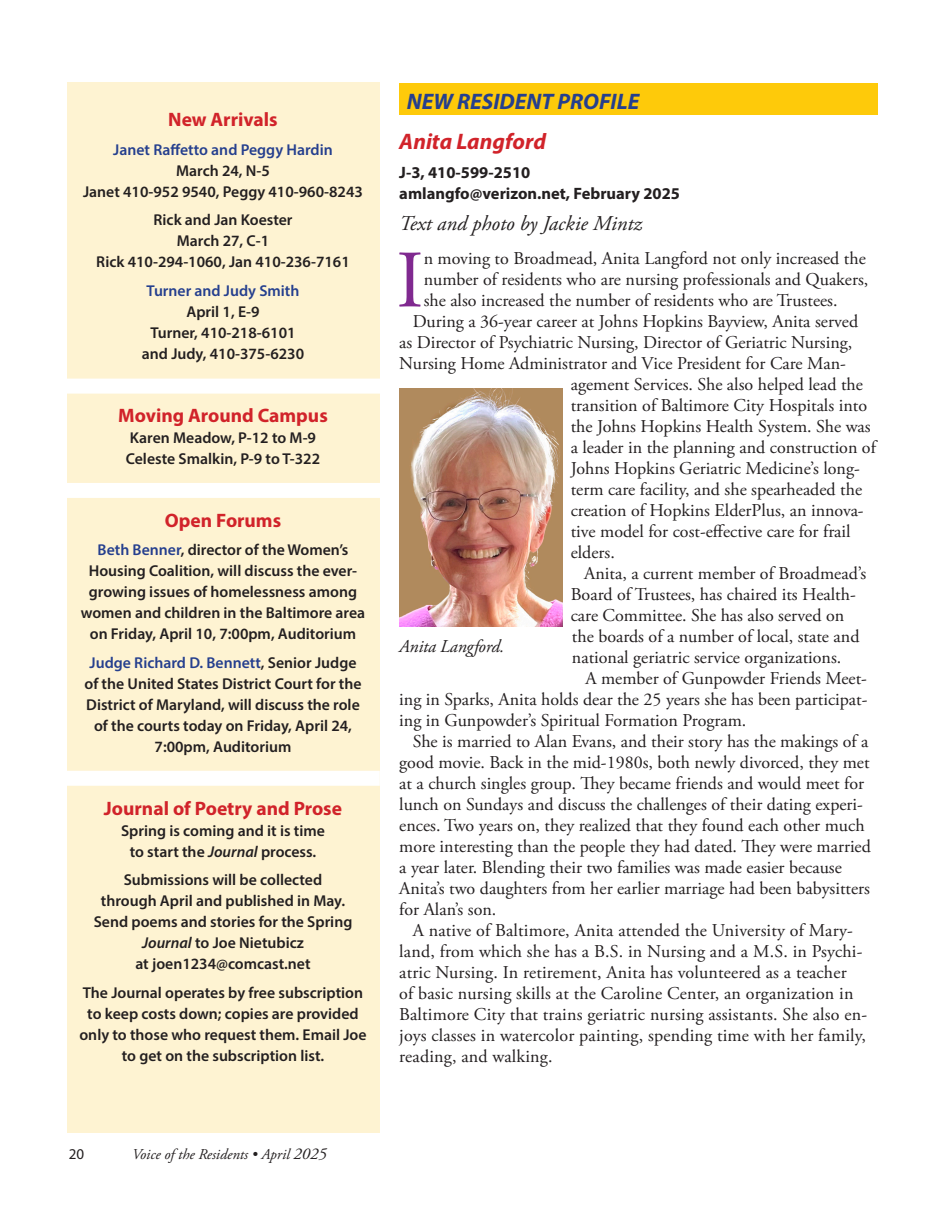
<style>
.page{position:relative;width:945px;height:1215px;background:#fff}
.page>*{position:absolute;margin:0;border:0;box-sizing:border-box;transform-origin:0 0}
.Text_with_drop_cap{font:81.3px "Adobe Garamond Pro";color:#802990}
.Headline_Secondary{font:italic 700 22.5px "Myriad Pro";color:#253f8e}
.Headline_Secondary-2{font:italic 700 22.5px "Myriad Pro";color:#d1232a}
.Byline{font:italic 21px "Adobe Garamond Pro";color:#231f20}
.Boxed_Items_Headers{font:700 19.5px "Myriad Pro";color:#d1232a}
.Text_stories{font:18px/21px "Adobe Garamond Pro";color:#231f20}
.Text_with_drop_cap-2{font:18px/21px "Adobe Garamond Pro";color:#231f20}
.Headline_Secondary-3{font:italic 18px "Adobe Garamond Pro";letter-spacing:-.01em;color:#231f20}
.Text_no_indent__no_space{font:700 16.5px "Myriad Pro";color:#231f20}
.Boxed_Items_Myriad_Semi{font:600 15.75px/21px "Myriad Pro";color:#231f20;text-align:center}
.Boxed_Items_Myriad_Semi-2{font:600 15.75px "Myriad Pro";color:#253f8e}
.t1{font:italic 15px "Adobe Garamond Pro";color:#231f20}
.t2{font:15px "Myriad Pro";color:#231f20}
.s1{color:#253f8e}
.s2{font-style:italic}
.s3{font-size:16.5px}
</style>
<div class="page">
<div style="left:399px;top:84px;width:479px;height:31px;background:#feca0a"></div>
<div style="left:68px;top:82px;width:312px;height:1051px;background:#fef3d2"></div>
<div style="left:62px;top:771px;width:318px;height:15px;background:#fff"></div>
<img style="left:399px;top:388px;width:164px;height:239px">
<div style="left:62px;top:379px;width:330px;height:15px;background:#fff"></div>
<div style="left:62px;top:483px;width:330px;height:15px;background:#fff"></div>
<p class="Boxed_Items_Headers" style="left:168px;top:107px;width:111px">New Arrivals</p>
<p class="Boxed_Items_Myriad_Semi-2" style="left:113px;top:139px;width:221px">Janet Raffetto and Peggy Hardin</p>
<p class="Boxed_Items_Myriad_Semi" style="left:176px;top:160px;width:95px">March 24, N-5</p>
<p class="Boxed_Items_Myriad_Semi" style="left:83px;top:181px;width:281px">Janet 410-952 9540, Peggy 410-960-8243</p>
<p class="Boxed_Items_Myriad_Semi" style="left:153px;top:209px;width:141px">Rick and Jan Koester</p>
<p class="Boxed_Items_Myriad_Semi" style="left:177px;top:230px;width:94px">March 27, C-1</p>
<p class="Boxed_Items_Myriad_Semi" style="left:96px;top:251px;width:255px">Rick 410-294-1060, Jan 410-236-7161</p>
<p class="Boxed_Items_Myriad_Semi-2" style="left:147px;top:280px;width:154px">Turner and Judy Smith</p>
<p class="Boxed_Items_Myriad_Semi" style="left:187px;top:301px;width:75px">April 1, E-9</p>
<p class="Boxed_Items_Myriad_Semi" style="left:150px;top:322px;width:147px">Turner, 410-218-6101</p>
<p class="Boxed_Items_Myriad_Semi" style="left:142px;top:343px;width:164px">and Judy, 410-375-6230</p>
<p class="Boxed_Items_Headers" style="left:118px;top:402px;width:211px">Moving Around Campus</p>
<p class="Boxed_Items_Myriad_Semi" style="left:130px;top:427px;width:188px">Karen Meadow, P-12 to M-9</p>
<p class="Boxed_Items_Myriad_Semi" style="left:126px;top:448px;width:196px">Celeste Smalkin, P-9 to T-322</p>
<p class="Boxed_Items_Headers" style="left:165px;top:507px;width:118px">Open Forums</p>
<p class="Boxed_Items_Myriad_Semi" style="left:81px;top:539px;width:286px"><span class="s1">Beth Benner</span>, director of the Women’s Housing Coalition, will discuss the ever&shy;growing issues of homelessness among women and children in the Baltimore area on Friday, April 10, 7:00pm, Auditorium</p>
<p class="Boxed_Items_Myriad_Semi" style="left:84px;top:652px;width:279px"><span class="s1">Judge Richard D. Bennett</span>, Senior Judge of the United States District Court for the District of Maryland, will discuss the role of the courts today on Friday, April 24, 7:00pm, Auditorium</p>
<p class="Boxed_Items_Headers" style="left:104px;top:795px;width:240px">Journal of Poetry and Prose</p>
<p class="Boxed_Items_Myriad_Semi" style="left:121px;top:820px;width:205px">Spring is coming and it is time</p>
<p class="Boxed_Items_Myriad_Semi" style="left:130px;top:841px;width:188px">to start the <span class="s2">Journal</span> process.</p>
<p class="Boxed_Items_Myriad_Semi" style="left:124px;top:869px;width:200px">Submissions will be collected</p>
<p class="Boxed_Items_Myriad_Semi" style="left:101px;top:890px;width:246px">through April and published in May.</p>
<p class="Boxed_Items_Myriad_Semi" style="left:94px;top:911px;width:260px">Send poems and stories for the Spring<br><span class="s2">Journal</span> to Joe Nietubicz</p>
<p class="Boxed_Items_Myriad_Semi" style="left:135px;top:953px;width:177px">at joen1234@comcast.net</p>
<p class="Boxed_Items_Myriad_Semi" style="left:79px;top:982px;width:289px">The Journal operates by free subscription to keep costs down; copies are provided only to those who request them. Email Joe to get on the subscription list.</p>
<p class="Headline_Secondary" style="left:407px;top:87px;width:234px">NEW RESIDENT PROFILE</p>
<p class="Headline_Secondary-2" style="left:399px;top:127px;width:148px">Anita Langford</p>
<p class="Text_no_indent__no_space" style="left:399px;top:162px;width:133px">J-3, 410-599-2510</p>
<p class="Text_no_indent__no_space" style="left:399px;top:183px;width:282px">amlangfo@verizon.net, February 2025</p>
<p class="Byline" style="left:399px;top:211px;width:244px">Text and photo by Jackie Mintz</p>
<p class="Text_with_drop_cap" style="left:396px;top:232px;width:29px">I</p>
<p class="Text_with_drop_cap-2" style="left:424px;top:249px;width:446px">n moving to Broadmead, Anita Langford not only increased the number of residents who are nursing professionals and Quakers, she also increased the number of residents who are Trustees.</p>
<p class="Text_stories" style="left:413px;top:312px;width:447px">During a 36-year career at Johns Hopkins Bayview, Anita served</p>
<p class="Text_stories" style="left:399px;top:333px;width:455px">as Director of Psychiatric Nursing, Director of Geriatric Nursing,</p>
<p class="Text_stories" style="left:399px;top:354px;width:448px">Nursing Home Administrator and Vice President for Care Man-</p>
<p class="Text_stories" style="left:571px;top:375px;width:294px">agement Services. She also helped lead the</p>
<p class="Text_stories" style="left:571px;top:396px;width:298px">transition of Baltimore City Hospitals into</p>
<p class="Text_stories" style="left:571px;top:417px;width:301px">the Johns Hopkins Health System. She was</p>
<p class="Text_stories" style="left:571px;top:438px;width:307px">a leader in the planning and construction of</p>
<p class="Text_stories" style="left:571px;top:459px;width:291px">Johns Hopkins Geriatric Medicine’s long-</p>
<p class="Text_stories" style="left:571px;top:480px;width:293px">term care facility, and she spearheaded the</p>
<p class="Text_stories" style="left:571px;top:501px;width:295px">creation of Hopkins ElderPlus, an innova-</p>
<p class="Text_stories" style="left:571px;top:522px;width:281px">tive model for cost-effective care for frail</p>
<p class="Text_stories" style="left:571px;top:543px;width:46px">elders.</p>
<p class="Text_stories" style="left:571px;top:564px;width:297px;text-indent:14px">Anita, a current member of Broadmead’s Board of Trustees, has chaired its Health&shy;care Committee. She has also served on the boards of a number of local, state and national geriatric service organizations.</p>
<p class="Text_stories" style="left:399px;top:669px;width:470px;text-align:justify;text-indent:186px">A member of Gunpowder Friends Meet&shy;ing in Sparks, Anita holds dear the 25 years she has been participat&shy;ing in Gunpowder’s Spiritual Formation Program.</p>
<p class="Text_stories" style="left:399px;top:732px;width:473px;text-indent:14px">She is married to Alan Evans, and their story has the makings of a good movie. Back in the mid-1980s, both newly divorced, they met at a church singles group. They became friends and would meet for lunch on Sundays and discuss the challenges of their dating experi&shy;ences. Two years on, they realized that they found each other much more interesting than the people they had dated. They were married a year later. Blending their two families was made easier because Anita’s two daughters from her earlier marriage had been babysitters for Alan’s son.</p>
<p class="Text_stories" style="left:399px;top:921px;width:469px;text-indent:14px">A native of Baltimore, Anita attended the University of Mary&shy;land, from which she has a B.S. in Nursing and a M.S. in Psychi&shy;atric Nursing. In retirement, Anita has volunteered as a teacher<br>of basic nursing skills at the Caroline Center, an organization in Baltimore City that trains geriatric nursing assistants. She also en&shy;joys classes in watercolor painting, spending time with her family, reading, and walking.</p>
<p class="Headline_Secondary-3" style="left:399px;top:635px;width:106px">Anita Langford.</p>
<p class="t2" style="left:69px;top:1145px;width:17px">20</p>
<p class="t1" style="left:132px;top:1146px;width:196px">Voice of the Residents • April <span class="s3">2025</span></p>
</div>
